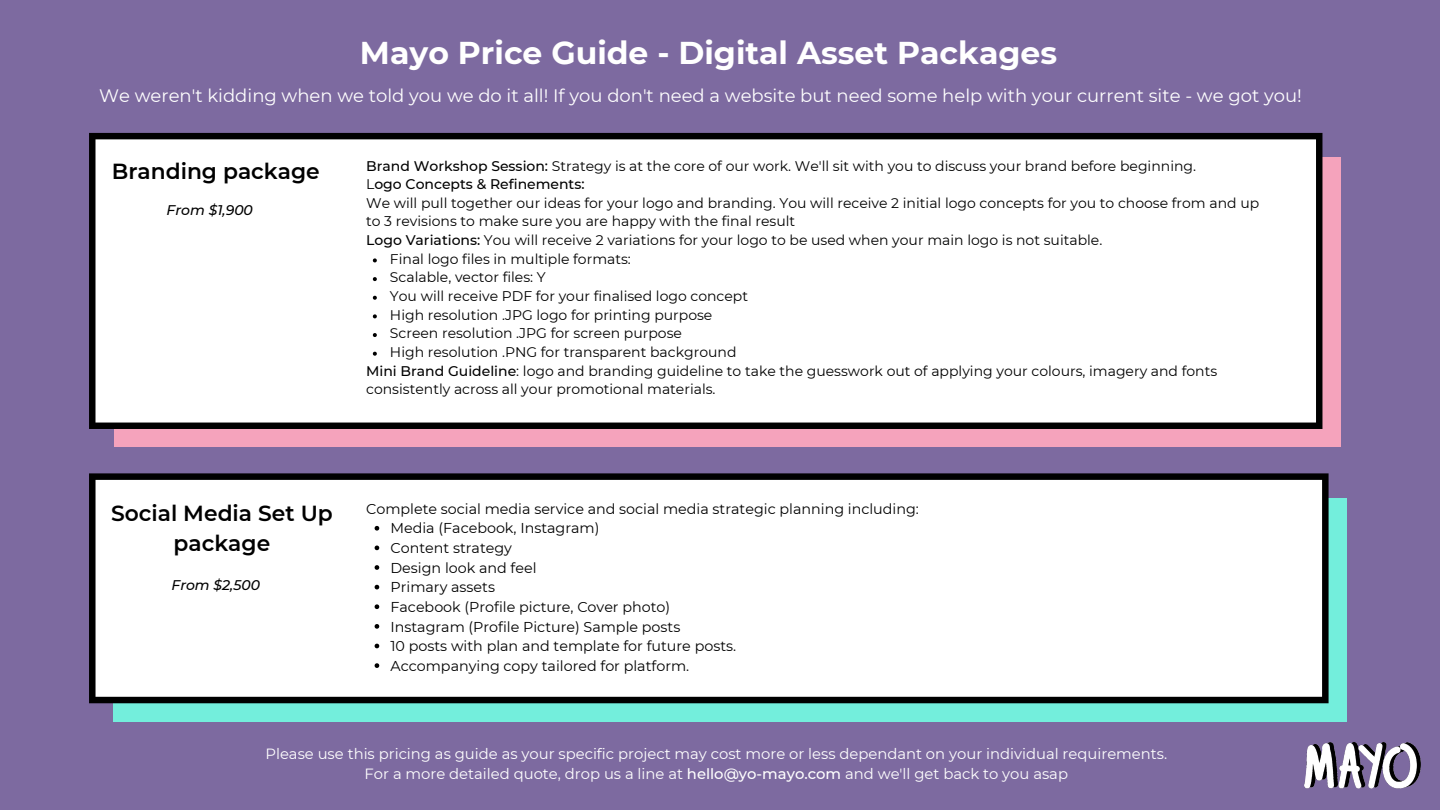
<style>
.page{position:relative;width:1440px;height:810px;background:#7d6aa0}
.page>*{position:absolute;margin:0;border:0;box-sizing:border-box;transform-origin:0 0}
.t1{font:700 31.5px "Montserrat";color:#fff}
.t2{font:600 21.8px/30px "Montserrat";color:#000;text-align:center}
.t3{font:18px "Montserrat";color:#fff}
.t4{font:14.8px/20.3px "Montserrat";color:#fff;text-align:center}
.t5{font:14.3px/19.6px "Montserrat";color:#000}
.t6{font:14px/18.7px "Montserrat";color:#000}
.t7{font:italic 500 14px "Montserrat";color:#000}
.s1{font-weight:500}
</style>
<div class="page">
<div style="left:114px;top:498px;width:1233px;height:223px;background:#73eedc"></div>
<svg style="left:89px;top:473px;width:1240px;height:230px;background:#eee"></svg>
<div style="left:114px;top:157px;width:1227px;height:290px;background:#f5a3bc"></div>
<div style="left:89px;top:133px;width:1233px;height:296px;background:#fff"></div>
<svg style="left:373px;top:258px;width:4px;height:4px"></svg>
<svg style="left:373px;top:277px;width:4px;height:4px"></svg>
<svg style="left:373px;top:296px;width:4px;height:4px"></svg>
<svg style="left:373px;top:314px;width:4px;height:4px"></svg>
<svg style="left:373px;top:333px;width:4px;height:4px"></svg>
<svg style="left:373px;top:352px;width:4px;height:4px"></svg>
<svg style="left:375px;top:526px;width:4px;height:5px"></svg>
<svg style="left:375px;top:546px;width:4px;height:4px"></svg>
<svg style="left:375px;top:565px;width:4px;height:5px"></svg>
<svg style="left:375px;top:585px;width:4px;height:4px"></svg>
<svg style="left:375px;top:604px;width:4px;height:5px"></svg>
<svg style="left:375px;top:624px;width:4px;height:5px"></svg>
<svg style="left:375px;top:644px;width:4px;height:4px"></svg>
<svg style="left:375px;top:663px;width:4px;height:5px"></svg>
<img style="left:1304px;top:742px;width:117px;height:47px">
<h1 class="t1" style="left:360px;top:33px;width:699px">Mayo Price Guide - Digital Asset Packages</h1>
<p class="t3" style="left:99px;top:84px;width:1204px">We weren't kidding when we told you we do it all! If you don't need a website but need some help with your current site - we got you!</p>
<h2 class="t2" style="left:112px;top:156px;width:209px">Branding package</h2>
<p class="t7" style="left:167px;top:202px;width:88px">From $1,900</p>
<p class="t6" style="left:366px;top:156px;width:895px"><span class="s1">Brand Workshop Session:</span> Strategy is at the core of our work. We'll sit with you to discuss your brand before beginning.<br>L<span class="s1">ogo Concepts &amp; Refinements:<br></span>We will pull together our ideas for your logo and branding. You will receive 2 initial logo concepts for you to choose from and up to 3 revisions to make sure you are happy with the final result<br><span class="s1">Logo Variations:</span> You will receive 2 variations for your logo to be used when your main logo is not suitable.</p>
<p class="t6" style="left:390px;top:249px;width:360px">Final logo files in multiple formats:<br>Scalable, vector files: Y<br>You will receive PDF for your finalised logo concept High resolution .JPG logo for printing purpose Screen resolution .JPG for screen purpose<br>High resolution .PNG for transparent background</p>
<p class="t6" style="left:366px;top:361px;width:853px"><span class="s1">Mini Brand Guideline</span>: logo and branding guideline to take the guesswork out of applying your colours, imagery and fonts consistently across all your promotional materials.</p>
<h2 class="t2" style="left:111px;top:498px;width:223px">Social Media Set Up package</h2>
<p class="t7" style="left:171px;top:576px;width:90px">From $2,500</p>
<p class="t5" style="left:366px;top:499px;width:554px">Complete social media service and social media strategic planning including:</p>
<p class="t5" style="left:390px;top:518px;width:347px">Media (Facebook, Instagram)<br>Content strategy<br>Design look and feel<br>Primary assets<br>Facebook (Profile picture, Cover photo)<br>Instagram (Profile Picture) Sample posts<br>10 posts with plan and template for future posts.<br>Accompanying copy tailored for platform.</p>
<p class="t4" style="left:265px;top:743px;width:903px">Please use this pricing as guide as your specific project may cost more or less dependant on your individual requirements.<br>For a more detailed quote, drop us a line at <span class="s1">hello@yo-mayo.com</span> and we'll get back to you asap</p>
</div>
